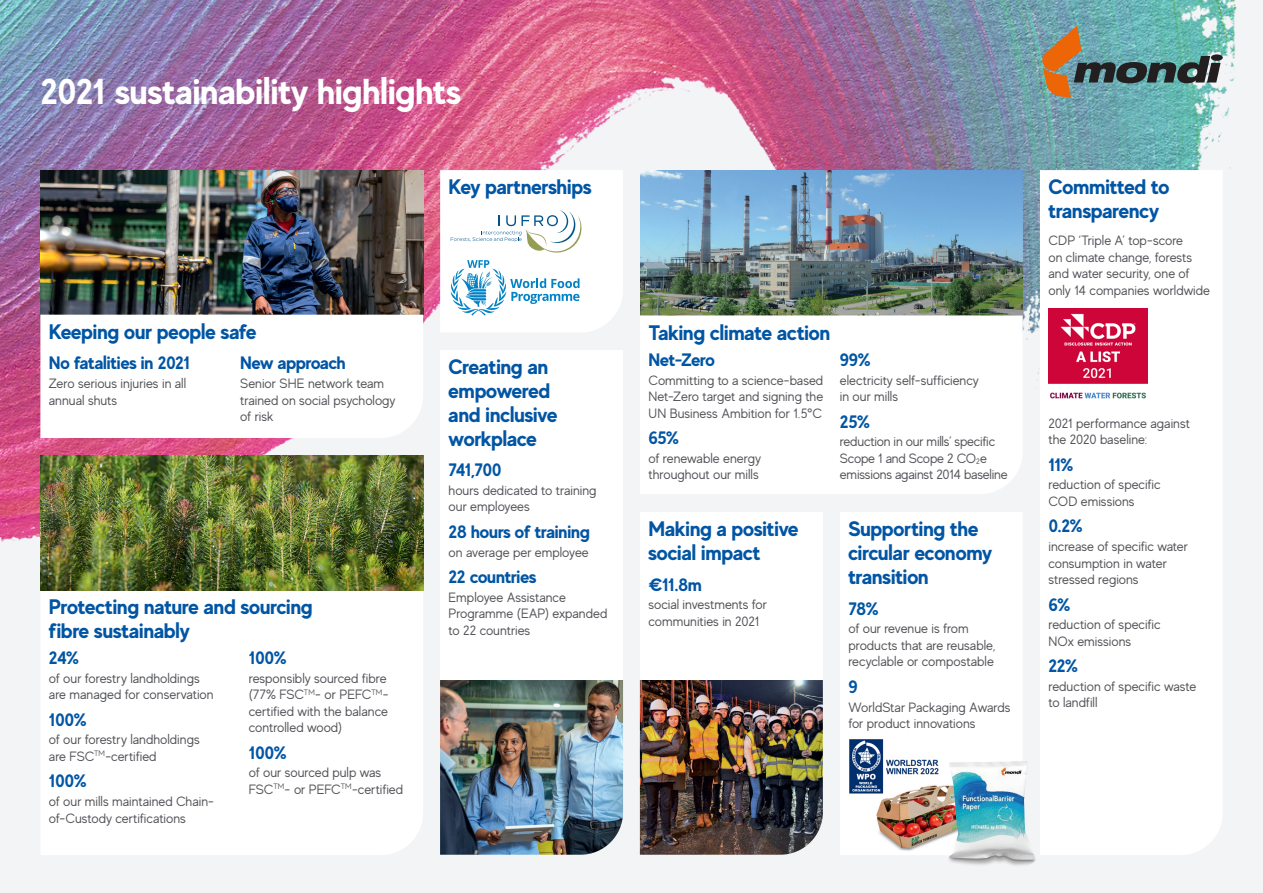
<style>
.page{position:relative;width:1263px;height:893px;background:#f3f4f6}
.page>*{position:absolute;margin:0;border:0;box-sizing:border-box;transform-origin:0 0}
.t1{font:700 36px "MADE Evolve Sans";letter-spacing:-.01em;color:#fff}
.t2{font:700 21px/24px "MADE Evolve Sans";letter-spacing:-.015em;color:#0055a4}
.t3{font:700 18px "MADE Evolve Sans";letter-spacing:-.025em;color:#0055a4}
.t4{font:13.5px/16.5px "MADE Evolve Sans";color:#54555a}
</style>
<div class="page">
<img style="left:0;top:0;width:1237px;height:545px">
<img style="left:40px;top:170px;width:383px;height:145px">
<img style="left:440px;top:679px;width:183px;height:176px">
<img style="left:640px;top:679px;width:183px;height:176px">
<div style="left:1040px;top:170px;width:183px;height:685px;background:#fff"></div>
<img style="left:1048px;top:308px;width:99px;height:100px">
<div style="left:40px;top:315px;width:383px;height:123px;background:#fff"></div>
<div style="left:840px;top:512px;width:183px;height:248px;background:#fff"></div>
<div style="left:440px;top:350px;width:183px;height:329px;background:#fff"></div>
<svg style="left:440px;top:170px;width:183px;height:163px"></svg>
<div style="left:640px;top:512px;width:183px;height:167px;background:#fff"></div>
<div style="left:40px;top:590px;width:383px;height:265px;background:#fff"></div>
<img style="left:40px;top:455px;width:383px;height:135px">
<img style="left:640px;top:170px;width:383px;height:145px">
<div style="left:640px;top:315px;width:383px;height:179px;background:#fff"></div>
<div style="left:840px;top:760px;width:25px;height:95px;background:#fff"></div>
<img style="left:865px;top:776px;width:66px;height:79px">
<img style="left:931px;top:748px;width:128px;height:118px">
<img style="left:849px;top:739px;width:60px;height:55px">
<img style="left:886px;top:757px;width:56px;height:19px">
<svg style="left:1211px;top:54px;width:12px;height:7px"></svg>
<svg style="left:1040px;top:26px;width:180px;height:72px;background:#709189"></svg>
<h1 class="t1" style="left:40px;top:68px;width:422px">2021 sustainability highlights</h1>
<h2 class="t2" style="left:449px;top:174px;width:145px">Key partnerships</h2>
<h2 class="t2" style="left:49px;top:319px;width:209px">Keeping our people safe</h2>
<h3 class="t3" style="left:49px;top:352px;width:143px">No fatalities in 2021</h3>
<p class="t4" style="left:49px;top:375px;width:139px">Zero serious injuries in all annual shuts</p>
<h3 class="t3" style="left:240px;top:352px;width:107px">New approach</h3>
<p class="t4" style="left:240px;top:375px;width:157px">Senior SHE network team trained on social psychology of risk</p>
<h2 class="t2" style="left:49px;top:594px;width:265px">Protecting nature and sourcing fibre sustainably</h2>
<h3 class="t3" style="left:49px;top:646px;width:32px">24%</h3>
<p class="t4" style="left:49px;top:669px;width:166px">of our forestry landholdings are managed for conservation</p>
<h3 class="t3" style="left:49px;top:708px;width:39px">100%</h3>
<p class="t4" style="left:49px;top:731px;width:152px">of our forestry landholdings are FSC<sup>TM</sup>-certified</p>
<h3 class="t3" style="left:49px;top:770px;width:39px">100%</h3>
<p class="t4" style="left:49px;top:793px;width:167px">of our mills maintained Chain&shy;of-Custody certifications</p>
<h3 class="t3" style="left:249px;top:646px;width:39px">100%</h3>
<p class="t4" style="left:249px;top:669px;width:141px">responsibly sourced fibre (77% FSC<sup>TM</sup>- or PEFC<sup>TM&shy;</sup>certified with the balance controlled wood)</p>
<h3 class="t3" style="left:249px;top:741px;width:39px">100%</h3>
<p class="t4" style="left:249px;top:764px;width:156px">of our sourced pulp was<br>FSC<sup>TM</sup>- or PEFC<sup>TM</sup>-certified</p>
<h2 class="t2" style="left:449px;top:354px;width:111px">Creating an empowered and inclusive workplace</h2>
<h3 class="t3" style="left:449px;top:459px;width:55px">741,700</h3>
<p class="t4" style="left:449px;top:482px;width:149px">hours dedicated to training our employees</p>
<h3 class="t3" style="left:449px;top:520px;width:143px">28 hours of training</h3>
<p class="t4" style="left:449px;top:543px;width:142px">on average per employee</p>
<h3 class="t3" style="left:449px;top:565px;width:89px">22 countries</h3>
<p class="t4" style="left:449px;top:588px;width:160px">Employee Assistance<br>Programme (EAP) expanded to 22 countries</p>
<h2 class="t2" style="left:648px;top:320px;width:183px">Taking climate action</h2>
<h3 class="t3" style="left:648px;top:348px;width:68px">Net-Zero</h3>
<p class="t4" style="left:648px;top:371px;width:176px;text-align:justify">Committing to a science-based Net-Zero target and signing the UN Business Ambition for 1.5°C</p>
<h3 class="t3" style="left:648px;top:426px;width:32px">65%</h3>
<p class="t4" style="left:648px;top:449px;width:114px">of renewable energy throughout our mills</p>
<h3 class="t3" style="left:840px;top:348px;width:32px">99%</h3>
<p class="t4" style="left:840px;top:371px;width:141px">electricity self-sufficiency in our mills</p>
<h3 class="t3" style="left:840px;top:410px;width:32px">25%</h3>
<p class="t4" style="left:840px;top:433px;width:169px">reduction in our mills’ specific<br>Scope 1 and Scope 2 CO<sub>2</sub>e emissions against 2014 baseline</p>
<h2 class="t2" style="left:648px;top:516px;width:152px">Making a positive social impact</h2>
<h3 class="t3" style="left:648px;top:573px;width:55px">€11.8m</h3>
<p class="t4" style="left:648px;top:596px;width:120px">social investments for communities in 2021</p>
<h2 class="t2" style="left:848px;top:516px;width:145px">Supporting the circular economy transition</h2>
<h3 class="t3" style="left:848px;top:597px;width:32px">78%</h3>
<p class="t4" style="left:848px;top:620px;width:148px">of our revenue is from products that are reusable, recyclable or compostable</p>
<h3 class="t3" style="left:848px;top:675px;width:11px">9</h3>
<p class="t4" style="left:848px;top:698px;width:164px">WorldStar Packaging Awards for product innovations</p>
<h2 class="t2" style="left:1048px;top:174px;width:123px">Committed to transparency</h2>
<p class="t4" style="left:1048px;top:232px;width:163px">CDP ‘Triple A’ top-score<br>on climate change, forests and water security, one of only 14 companies worldwide</p>
<p class="t4" style="left:1048px;top:414px;width:143px">2021 performance against the 2020 baseline:</p>
<h3 class="t3" style="left:1048px;top:453px;width:27px">11%</h3>
<p class="t4" style="left:1048px;top:476px;width:114px">reduction of specific<br>COD emissions</p>
<h3 class="t3" style="left:1048px;top:515px;width:36px">0.2%</h3>
<p class="t4" style="left:1048px;top:538px;width:141px">increase of specific water consumption in water stressed regions</p>
<h3 class="t3" style="left:1048px;top:593px;width:23px">6%</h3>
<p class="t4" style="left:1048px;top:616px;width:114px">reduction of specific<br>NOx emissions</p>
<h3 class="t3" style="left:1048px;top:654px;width:31px">22%</h3>
<p class="t4" style="left:1048px;top:678px;width:149px">reduction of specific waste to landfill</p>
</div>
